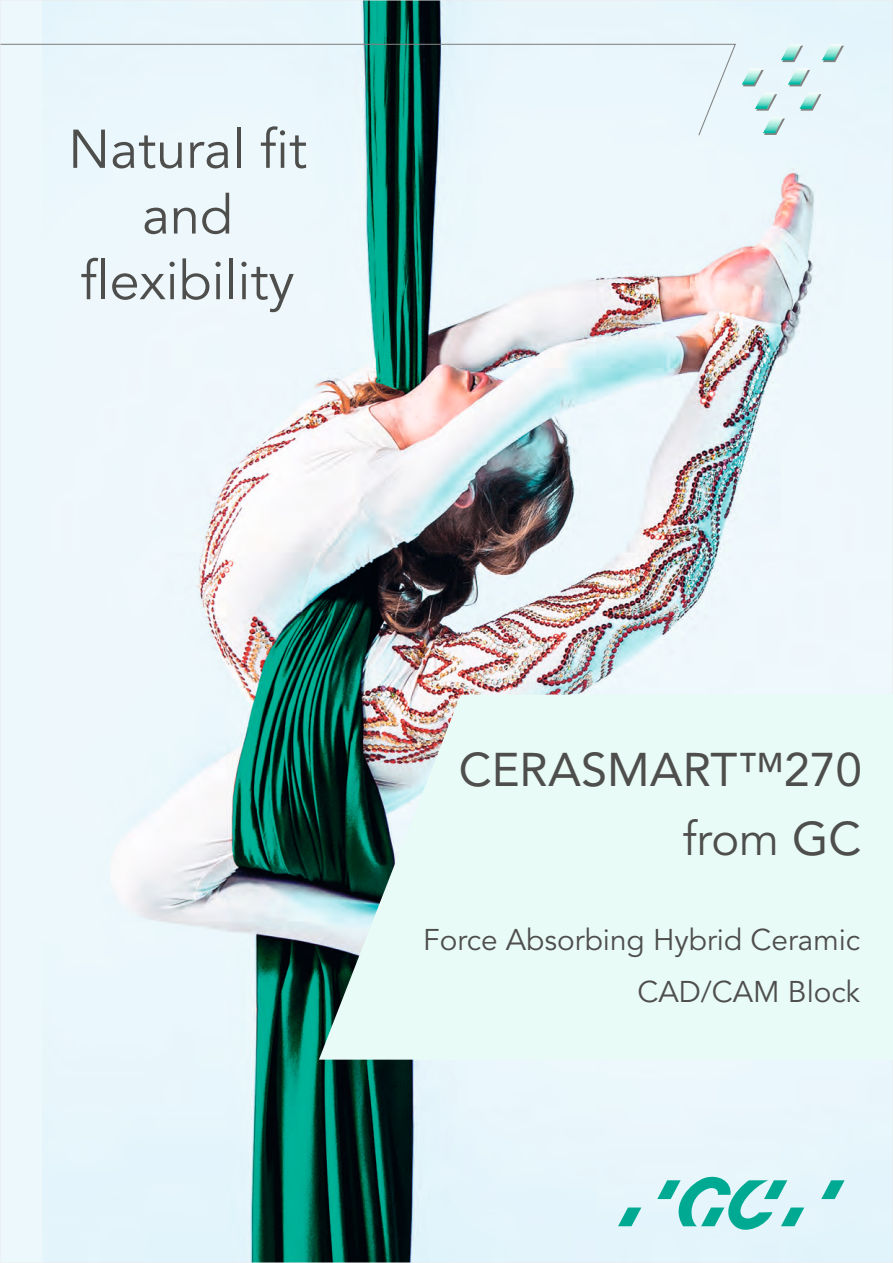
<style>
.page{position:relative;width:893px;height:1263px;background:#edf8fc}
.page>*{position:absolute;margin:0;border:0;box-sizing:border-box;transform-origin:0 0}
.t1{font:54px/65.7px "Avenir LT Std";color:#4e4e4d;text-align:center}
.t2{font:46.8px "Avenir LT Std";color:#4e4e4d}
.t3{font:46.8px "Avenir LT Std";color:#4e4e4d}
.t4{font:29.7px/51.8px "Avenir LT Std";color:#4e4e4d;text-align:right}
.s1{font-style:inherit}
</style>
<div class="page">
<img style="left:111px;top:2px;width:780px;height:1259px">
<svg style="left:782px;top:46px;width:21px;height:16px"></svg>
<svg style="left:743px;top:70px;width:21px;height:16px"></svg>
<svg style="left:756px;top:94px;width:21px;height:17px"></svg>
<svg style="left:823px;top:46px;width:21px;height:16px"></svg>
<svg style="left:789px;top:70px;width:21px;height:16px"></svg>
<svg style="left:800px;top:94px;width:21px;height:17px"></svg>
<svg style="left:764px;top:118px;width:21px;height:17px"></svg>
<img style="left:781px;top:44px;width:21px;height:16px">
<img style="left:741px;top:68px;width:21px;height:17px">
<img style="left:755px;top:93px;width:21px;height:16px">
<img style="left:822px;top:44px;width:20px;height:16px">
<img style="left:788px;top:68px;width:21px;height:17px">
<img style="left:799px;top:93px;width:21px;height:16px">
<img style="left:763px;top:117px;width:21px;height:16px">
<svg style="left:2px;top:43px;width:735px;height:94px"></svg>
<svg style="left:618px;top:1207px;width:23px;height:19px"></svg>
<svg style="left:821px;top:1180px;width:24px;height:19px"></svg>
<svg style="left:657px;top:1174px;width:147px;height:61px"></svg>
<svg style="left:319px;top:694px;width:572px;height:366px"></svg>
<h1 class="t1" style="left:68px;top:121px;width:240px">Natural fit and flexibility</h1>
<h2 class="t2" style="left:459px;top:750px;width:405px">CERASMART™270</h2>
<h2 class="t3" style="left:683px;top:819px;width:180px">from <span class="s1">GC</span></h2>
<p class="t4" style="left:423px;top:916px;width:438px">Force Absorbing Hybrid Ceramic<br>CAD/CAM Block</p>
</div>
